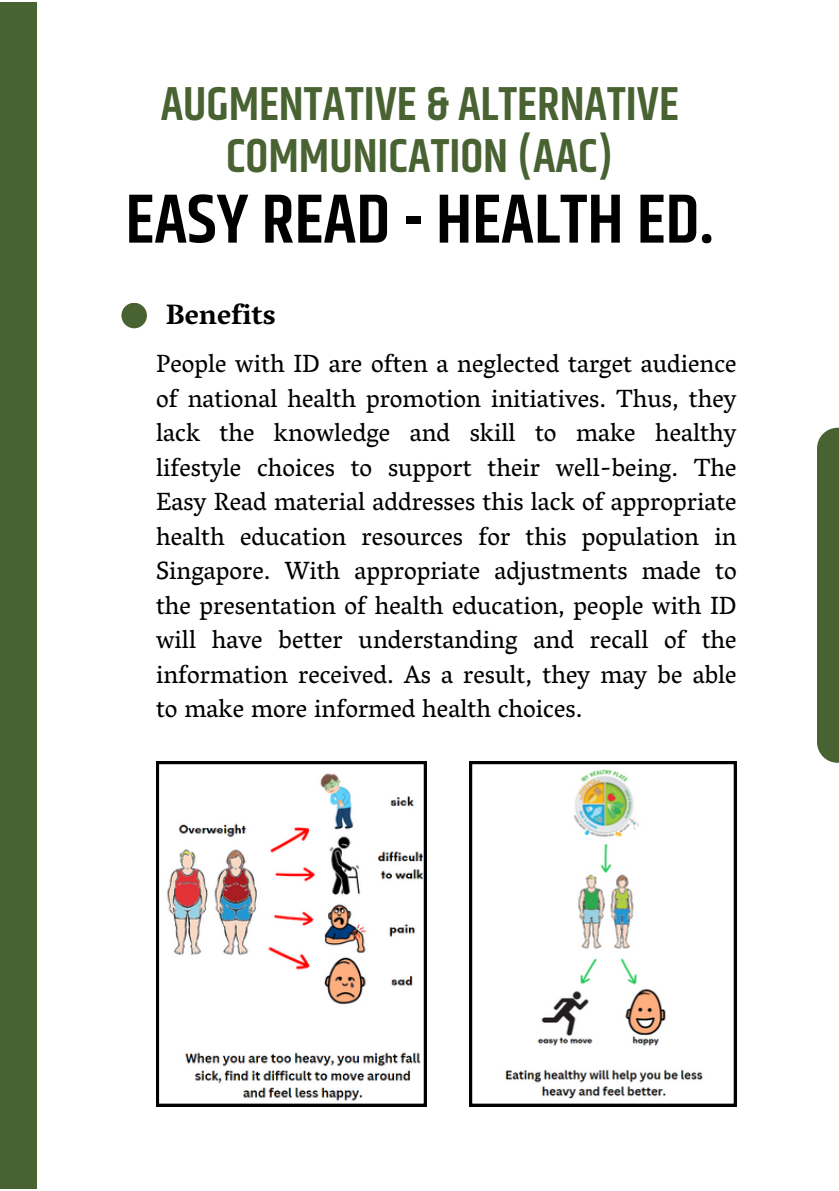
<style>
.page{position:relative;width:839px;height:1191px;background:#fff}
.page>*{position:absolute;margin:0;border:0;box-sizing:border-box;transform-origin:0 0}
.t1{font:600 70px "Khand";color:#000}
.t2{font:600 48px "Khand";color:#486232}
.t3{font:700 28.6px "Vesper Libre";color:#000}
.t4{font:25.4px/34.4px "Vesper Libre";color:#000;text-align:justify}
</style>
<div class="page">
<div style="left:0;top:2px;width:36px;height:1187px;background:#486232"></div>
<div style="left:817px;top:428px;width:21px;height:335px;background:#486232"></div>
<div style="left:121px;top:303px;width:26px;height:25px;background:#486232;border-radius:50%"></div>
<svg style="left:156px;top:761px;width:270px;height:345px"></svg>
<svg style="left:469px;top:761px;width:267px;height:345px"></svg>
<p class="t2" style="left:161px;top:69px;width:519px">AUGMENTATIVE &amp; ALTERNATIVE</p>
<p class="t2" style="left:226px;top:122px;width:389px">COMMUNICATION (AAC)</p>
<p class="t1" style="left:125px;top:169px;width:590px">EASY READ - HEALTH ED.</p>
<p class="t3" style="left:166px;top:297px;width:111px">Benefits</p>
<p class="t4" style="left:156px;top:346px;width:582px">People with ID are often a neglected target audience of national health promotion initiatives. Thus, they lack the knowledge and skill to make healthy lifestyle choices to support their well-being. The Easy Read material addresses this lack of appropriate health education resources for this population in Singapore. With appropriate adjustments made to the presentation of health education, people with ID will have better understanding and recall of the information received. As a result, they may be able to make more informed health choices.</p>
</div>
